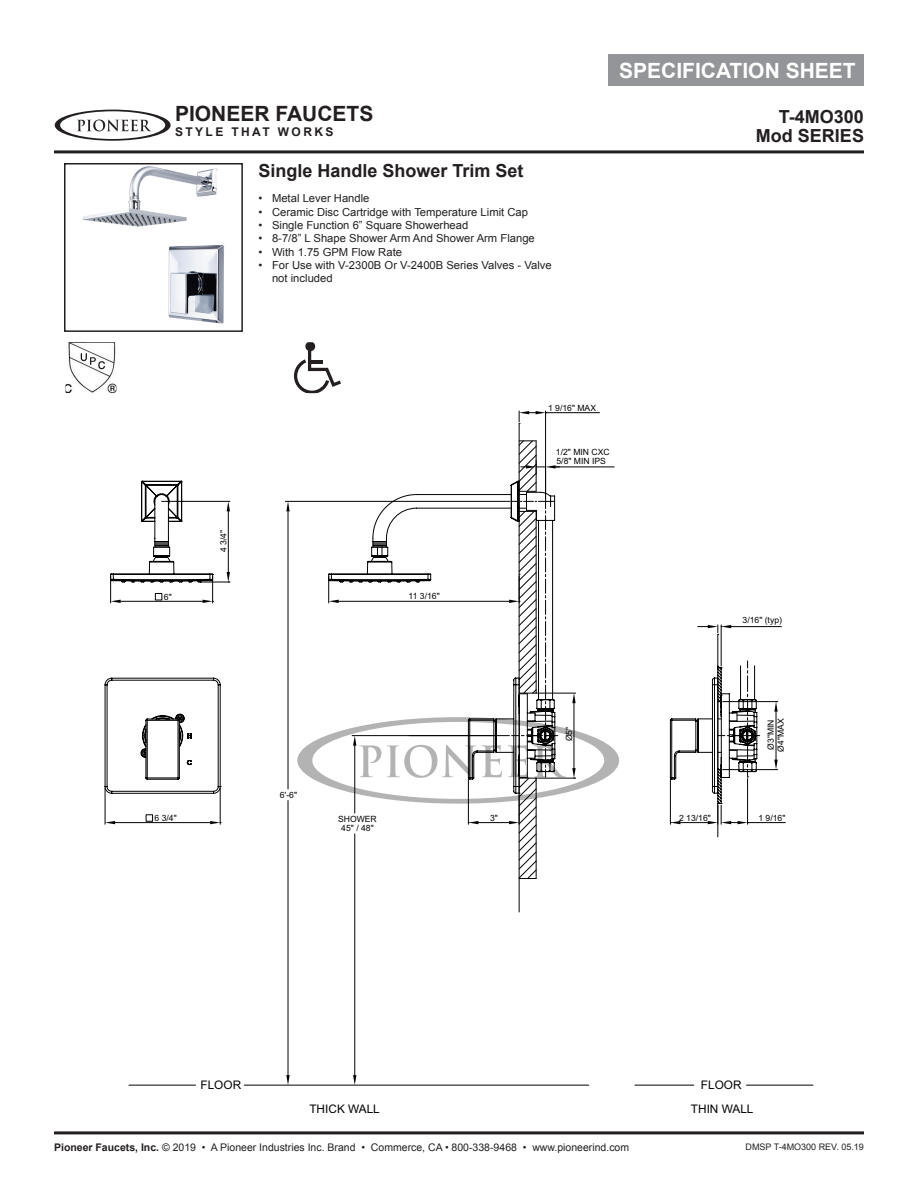
<style>
.page{position:relative;width:918px;height:1188px;background:#fff}
.page>*{position:absolute;margin:0;border:0;box-sizing:border-box;transform-origin:0 0}
.t1{font:700 21px "Arial";color:#fff}
.t2{font:700 21px "Arial";color:#231f20}
.t3{font:700 18px "Arial";color:#231f20}
.t4{font:700 12px "Arial";letter-spacing:.2em;color:#231f20}
.t5{font:11.85px "Arial";color:#030303}
.t6{font:11.1px/13.4px "Arial";color:#231f20}
.t7{font:10.5px "Arial";color:#231f20}
.t8{font:9px "Arial";color:#231f20}
.t9{font:8.55px/9.9px "Arial";color:#030303}
.s1{font-weight:700}
</style>
<div class="page">
<svg style="left:55px;top:110px;width:116px;height:31px"></svg>
<img style="left:67px;top:344px;width:48px;height:48px">
<div style="left:64px;top:341px;width:54px;height:54px;border:2px solid #fff"></div>
<svg style="left:294px;top:350px;width:47px;height:42px"></svg>
<svg style="left:305px;top:341px;width:10px;height:10px"></svg>
<div style="left:608px;top:54px;width:256px;height:31px;background:#939598"></div>
<hr style="left:54px;top:150px;width:810px;height:3px;background:#231f20">
<hr style="left:54px;top:1131px;width:810px;height:3px;background:#231f20">
<img style="left:83px;top:166px;width:141px;height:158px">
<div style="left:64px;top:163px;width:179px;height:169px;border:2px solid #231f20"></div>
<hr style="left:129px;top:1085px;width:67px;height:1px;background:#030303">
<hr style="left:244px;top:1085px;width:345px;height:1px;background:#030303">
<hr style="left:746px;top:1085px;width:67px;height:1px;background:#030303">
<hr style="left:354px;top:834px;width:1px;height:244px;background:#030303">
<svg style="left:353px;top:1075px;width:3px;height:10px"></svg>
<hr style="left:288px;top:800px;width:1px;height:278px;background:#030303">
<svg style="left:286px;top:1075px;width:4px;height:10px"></svg>
<hr style="left:635px;top:1085px;width:59px;height:1px;background:#030303">
<hr style="left:519px;top:424px;width:1px;height:269px;background:#030303">
<hr style="left:519px;top:778px;width:1px;height:134px;background:#030303">
<hr style="left:723px;top:769px;width:55px;height:1px;background:#030303">
<hr style="left:723px;top:701px;width:55px;height:1px;background:#030303">
<hr style="left:776px;top:712px;width:1px;height:48px;background:#030303">
<svg style="left:774px;top:760px;width:4px;height:10px"></svg>
<svg style="left:774px;top:701px;width:4px;height:11px"></svg>
<hr style="left:731px;top:626px;width:50px;height:1px;background:#030303">
<hr style="left:545px;top:411px;width:1px;height:89px;background:#030303">
<hr style="left:546px;top:412px;width:54px;height:1px;background:#030303">
<svg style="left:519px;top:411px;width:28px;height:13px"></svg>
<hr style="left:748px;top:822px;width:37px;height:1px;background:#030303">
<svg style="left:105px;top:624px;width:655px;height:214px"></svg>
<svg style="left:105px;top:466px;width:614px;height:357px"></svg>
<h1 class="t2" style="left:175px;top:100px;width:200px">PIONEER FAUCETS</h1>
<p class="t4" style="left:175px;top:124px;width:160px">STYLE THAT WORKS</p>
<h2 class="t3" style="left:259px;top:158px;width:267px">Single Handle Shower Trim Set</h2>
<p class="t6" style="left:259px;top:192px;width:113px">• Metal Lever Handle</p>
<p class="t6" style="left:259px;top:205px;width:271px">• Ceramic Disc Cartridge with Temperature Limit Cap</p>
<p class="t6" style="left:259px;top:219px;width:211px">• Single Function 6” Square Showerhead</p>
<p class="t6" style="left:259px;top:232px;width:278px">• 8-7/8” L Shape Shower Arm And Shower Arm Flange</p>
<p class="t6" style="left:259px;top:245px;width:145px">• With 1.75 GPM Flow Rate</p>
<p class="t6" style="left:272px;top:258px;width:281px;text-indent:-14px">• For Use with V-2300B Or V-2400B Series Valves - Valve not included</p>
<h1 class="t1" style="left:619px;top:57px;width:238px">SPECIFICATION SHEET</h1>
<h2 class="t3" style="left:779px;top:105px;width:87px">T-4MO300</h2>
<h2 class="t3" style="left:756px;top:124px;width:110px">Mod SERIES</h2>
<p class="t9" style="left:164px;top:592px;width:9px">6"</p>
<p class="t9" style="left:219px;top:552px;width:24px;rotate:-90deg">4 3/4"</p>
<p class="t9" style="left:280px;top:790px;width:19px">6'-6"</p>
<p class="t9" style="left:409px;top:592px;width:33px">11 3/16"</p>
<p class="t9" style="left:548px;top:403px;width:50px">1 9/16" MAX</p>
<p class="t9" style="left:556px;top:447px;width:55px">1/2" MIN CXC<br>5/8" MIN IPS</p>
<p class="t9" style="left:564px;top:741px;width:16px;rotate:-90deg">Ø5"</p>
<p class="t9" style="left:743px;top:615px;width:41px">3/16" (typ)</p>
<p class="t9" style="left:766px;top:752px;width:35px;rotate:-90deg">Ø3"MIN<br>Ø4"MAX</p>
<p class="t9" style="left:155px;top:813px;width:24px">6 3/4"</p>
<p class="t9" style="left:490px;top:813px;width:9px">3"</p>
<p class="t9" style="left:679px;top:813px;width:33px">2 13/16"</p>
<p class="t9" style="left:338px;top:814px;width:40px;text-align:center">SHOWER<br>45" / 48"</p>
<p class="t9" style="left:758px;top:813px;width:29px">1 9/16"</p>
<p class="t5" style="left:201px;top:1077px;width:42px">FLOOR</p>
<p class="t5" style="left:701px;top:1077px;width:42px">FLOOR</p>
<p class="t5" style="left:309px;top:1101px;width:72px">THICK WALL</p>
<p class="t5" style="left:691px;top:1102px;width:64px">THIN WALL</p>
<p class="t7" style="left:54px;top:1140px;width:577px"><span class="s1">Pioneer Faucets, Inc.</span> © 2019 • A Pioneer Industries Inc. Brand • Commerce, CA • 800-338-9468 • www.pioneerind.com</p>
<p class="t8" style="left:746px;top:1140px;width:120px">DMSP T-4MO300 REV. 05.19</p>
</div>
